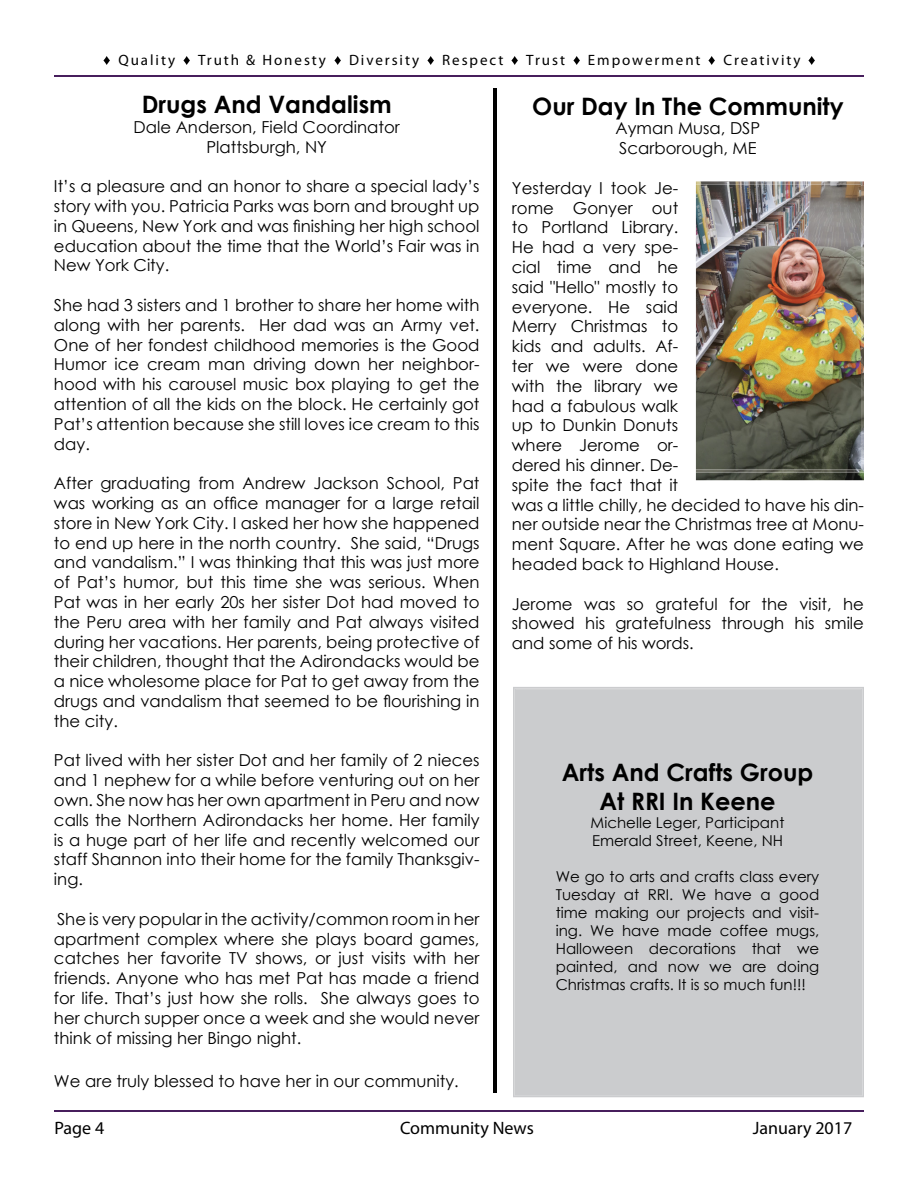
<style>
.page{position:relative;width:918px;height:1188px;background:#fff}
.page>*{position:absolute;margin:0;border:0;box-sizing:border-box;transform-origin:0 0}
.t1{font:700 24px/28.8px "Century Gothic";color:#000;text-align:center}
.t2{font:18px "Myriad Pro";color:#000}
.t3{font:16.5px/19.8px "Century Gothic";color:#000;text-align:justify}
.t4{font:15px/18px "Century Gothic";color:#000}
.t5{font:15px "Myriad Pro";letter-spacing:.13em;color:#000}
.s1{color:#5f6062}
</style>
<div class="page">
<hr style="left:54px;top:75px;width:810px;height:2px;background:#471e5c">
<hr style="left:54px;top:1110px;width:810px;height:2px;background:#471e5c">
<div style="left:514px;top:688px;width:348px;height:408px;background:#cbccce"></div>
<img style="left:696px;top:472px;width:168px;height:8px">
<svg style="left:695px;top:185px;width:1px;height:287px"></svg>
<img style="left:696px;top:181px;width:168px;height:291px">
<hr style="left:493px;top:89px;width:3px;height:1004px;background:#000">
<p class="t5" style="left:118px;top:54px;width:58px">Quality</p>
<p class="t5" style="left:198px;top:54px;width:129px">Truth &amp; Honesty</p>
<p class="t5" style="left:349px;top:54px;width:72px">Diversity</p>
<p class="t5" style="left:442px;top:54px;width:63px">Respect</p>
<p class="t5" style="left:526px;top:54px;width:40px">Trust</p>
<p class="t5" style="left:588px;top:54px;width:114px">Empowerment</p>
<p class="t5" style="left:724px;top:54px;width:79px">Creativity</p>
<h1 class="t1" style="left:142px;top:92px;width:252px">Drugs And Vandalism</h1>
<p class="t3" style="left:134px;top:118px;width:268px;text-align:center">Dale Anderson, Field Coordinator<br>Plattsburgh, NY</p>
<p class="t3" style="left:54px;top:178px;width:427px">It’s a pleasure and an honor to share a special lady’s story with you. Patricia Parks was born and brought up in Queens, New York and was finishing her high school education about the time that the World’s Fair was in New York City.</p>
<p class="t3" style="left:54px;top:297px;width:427px">She had 3 sisters and 1 brother to share her home with along with her parents. Her dad was an Army vet.<br>One of her fondest childhood memories is the Good Humor ice cream man driving down her neighbor&shy;hood with his carousel music box playing to get the attention of all the kids on the block. He certainly got Pat’s attention because she still loves ice cream to this day.</p>
<p class="t3" style="left:54px;top:475px;width:427px">After graduating from Andrew Jackson School, Pat was working as an office manager for a large retail store in New York City. I asked her how she happened to end up here in the north country. She said, “Drugs and vandalism.” I was thinking that this was just more of Pat’s humor, but this time she was serious. When Pat was in her early 20s her sister Dot had moved to the Peru area with her family and Pat always visited during her vacations. Her parents, being protective of their children, thought that the Adirondacks would be a nice wholesome place for Pat to get away from the drugs and vandalism that seemed to be flourishing in the city.</p>
<p class="t3" style="left:54px;top:752px;width:427px">Pat lived with her sister Dot and her family of 2 nieces and 1 nephew for a while before venturing out on her own. She now has her own apartment in Peru and now calls the Northern Adirondacks her home. Her family is a huge part of her life and recently welcomed our staff Shannon into their home for the family Thanksgiv&shy;ing.</p>
<p class="t3" style="left:54px;top:910px;width:427px">She is very popular in the activity/common room in her apartment complex where she plays board games, catches her favorite TV shows, or just visits with her friends. Anyone who has met Pat has made a friend for life. That’s just how she rolls. She always goes to her church supper once a week and she would never think of missing her Bingo night.</p>
<p class="t3" style="left:54px;top:1072px;width:406px">We are truly blessed to have her in our community.</p>
<h1 class="t1" style="left:532px;top:94px;width:313px">Our Day In The Community</h1>
<p class="t3" style="left:616px;top:120px;width:146px">Ayman Musa, DSP<br>Scarborough, ME</p>
<p class="t3" style="left:512px;top:179px;width:354px;text-align:left">Yesterday I took Je-<br>rome Gonyer out<br>to Portland Library.<br>He had a very spe-<br>cial time and he<br>said "Hello" mostly to<br>everyone. He said<br>Merry Christmas to<br>kids and adults. Af-<br>ter we were done<br>with the library we<br>had <span class="s1">a fabulous walk<br></span>up to Dunkin Donuts<br>where Jerome or-<br>dered his dinner. De-<br>spite the fact that it<br>was a little chilly, he decided to have his din&shy;ner outside near the Christmas tree at Monu&shy;ment Square. After he was done eating we headed back to Highland House.</p>
<p class="t3" style="left:512px;top:595px;width:354px">Jerome was so grateful for the visit, he showed his gratefulness through his smile and some of his words.</p>
<h1 class="t1" style="left:562px;top:760px;width:253px">Arts And Crafts Group<br>At RRI In Keene</h1>
<p class="t4" style="left:591px;top:815px;width:195px">Michelle Leger, Participant<br>Emerald Street, Keene, NH</p>
<p class="t4" style="left:556px;top:869px;width:265px;text-align:justify">We go to arts and crafts class every Tuesday at RRI. We have a good time making our projects and visit&shy;ing. We have made coffee mugs, Halloween decorations that we painted, and now we are doing Christmas crafts. It is so much fun!!!</p>
<p class="t2" style="left:54px;top:1121px;width:51px">Page 4</p>
<p class="t2" style="left:400px;top:1121px;width:135px">Community News</p>
<p class="t2" style="left:753px;top:1121px;width:101px">January 2017</p>
</div>
